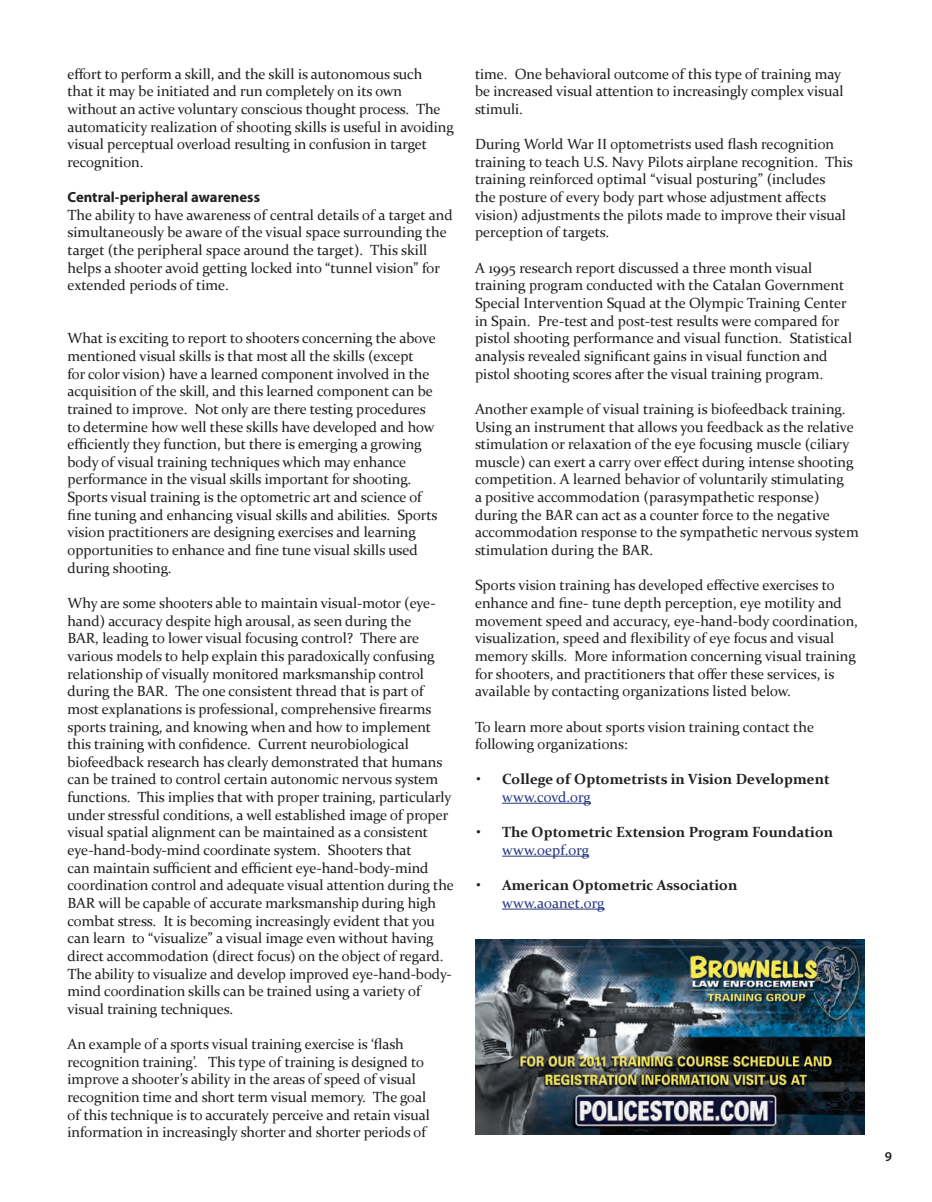
<style>
.page{position:relative;width:932px;height:1202px;background:#fff}
.page>*{position:absolute;margin:0;border:0;box-sizing:border-box;transform-origin:0 0}
.t1{font:14.7px/17.7px "Constantia";letter-spacing:-.005em;color:#231f20}
.t2{font:700 14.7px/17.7px "Constantia";color:#231f20}
.t3{font:600 13.5px "Myriad Pro";color:#231f20}
.s1{font-family:"Myriad Pro";font-weight:700}
.s2{font-weight:400;color:#283681}
</style>
<div class="page">
<img style="left:475px;top:939px;width:389px;height:195px">
<hr style="left:502px;top:803px;width:89px;height:1px;background:#283681">
<hr style="left:502px;top:855px;width:87px;height:1px;background:#283681">
<hr style="left:502px;top:908px;width:102px;height:1px;background:#283681">
<p class="t1" style="left:68px;top:64px;width:388px">effort to perform a skill, and the skill is autonomous such<br>that it may be initiated and run completely on its own without an active voluntary conscious thought process. The automaticity realization of shooting skills is useful in avoiding visual perceptual overload resulting in confusion in target recognition.</p>
<p class="t1" style="left:68px;top:188px;width:386px"><span class="s1">Central-peripheral awareness<br></span>The ability to have awareness of central details of a target and simultaneously be aware of the visual space surrounding the target (the peripheral space around the target). This skill helps a shooter avoid getting locked into “tunnel vision” for extended periods of time.</p>
<p class="t1" style="left:68px;top:329px;width:371px">What is exciting to report to shooters concerning the above mentioned visual skills is that most all the skills (except<br>for color vision) have a learned component involved in the acquisition of the skill, and this learned component can be trained to improve. Not only are there testing procedures to determine how well these skills have developed and how efficiently they function, but there is emerging a growing body of visual training techniques which may enhance performance in the visual skills important for shooting.<br>Sports visual training is the optometric art and science of fine tuning and enhancing visual skills and abilities. Sports vision practitioners are designing exercises and learning opportunities to enhance and fine tune visual skills used during shooting.</p>
<p class="t1" style="left:68px;top:593px;width:388px">Why are some shooters able to maintain visual-motor (eye&shy;hand) accuracy despite high arousal, as seen during the<br>BAR, leading to lower visual focusing control? There are various models to help explain this paradoxically confusing relationship of visually monitored marksmanship control during the BAR. The one consistent thread that is part of most explanations is professional, comprehensive firearms sports training, and knowing when and how to implement this training with confidence. Current neurobiological biofeedback research has clearly demonstrated that humans can be trained to control certain autonomic nervous system functions. This implies that with proper training, particularly under stressful conditions, a well established image of proper visual spatial alignment can be maintained as a consistent eye-hand-body-mind coordinate system. Shooters that<br>can maintain sufficient and efficient eye-hand-body-mind coordination control and adequate visual attention during the BAR will be capable of accurate marksmanship during high combat stress. It is becoming increasingly evident that you can learn to “visualize” a visual image even without having direct accommodation (direct focus) on the object of regard.<br>The ability to visualize and develop improved eye-hand-body&shy;mind coordination skills can be trained using a variety of visual training techniques.</p>
<p class="t1" style="left:68px;top:1034px;width:364px">An example of a sports visual training exercise is ‘flash recognition training’. This type of training is designed to improve a shooter’s ability in the areas of speed of visual recognition time and short term visual memory. The goal of this technique is to accurately perceive and retain visual information in increasingly shorter and shorter periods of</p>
<p class="t1" style="left:475px;top:64px;width:370px">time. One behavioral outcome of this type of training may be increased visual attention to increasingly complex visual stimuli.</p>
<p class="t1" style="left:475px;top:135px;width:379px">During World War II optometrists used flash recognition training to teach U.S. Navy Pilots airplane recognition. This training reinforced optimal “visual posturing” (includes<br>the posture of every body part whose adjustment affects vision) adjustments the pilots made to improve their visual perception of targets.</p>
<p class="t1" style="left:475px;top:258px;width:378px">A 1995 research report discussed a three month visual training program conducted with the Catalan Government Special Intervention Squad at the Olympic Training Center in Spain. Pre-test and post-test results were compared for pistol shooting performance and visual function. Statistical analysis revealed significant gains in visual function and pistol shooting scores after the visual training program.</p>
<p class="t1" style="left:475px;top:399px;width:385px">Another example of visual training is biofeedback training.<br>Using an instrument that allows you feedback as the relative stimulation or relaxation of the eye focusing muscle (ciliary muscle) can exert a carry over effect during intense shooting competition. A learned behavior of voluntarily stimulating<br>a positive accommodation (parasympathetic response) during the BAR can act as a counter force to the negative accommodation response to the sympathetic nervous system stimulation during the BAR.</p>
<p class="t1" style="left:475px;top:576px;width:384px">Sports vision training has developed effective exercises to enhance and fine- tune depth perception, eye motility and movement speed and accuracy, eye-hand-body coordination, visualization, speed and flexibility of eye focus and visual memory skills. More information concerning visual training for shooters, and practitioners that offer these services, is available by contacting organizations listed below.</p>
<p class="t1" style="left:475px;top:717px;width:340px">To learn more about sports vision training contact the following organizations:</p>
<p class="t2" style="left:502px;top:770px;width:329px;text-indent:-26px">• College of Optometrists in Vision Development <span class="s2">www.covd.org</span></p>
<p class="t2" style="left:502px;top:822px;width:333px;text-indent:-26px">• The Optometric Extension Program Foundation <span class="s2">www.oepf.org</span></p>
<p class="t2" style="left:502px;top:875px;width:237px;text-indent:-26px">• American Optometric Association <span class="s2">www.aoanet.org</span></p>
<p class="t3" style="left:884px;top:1148px;width:9px">9</p>
</div>
